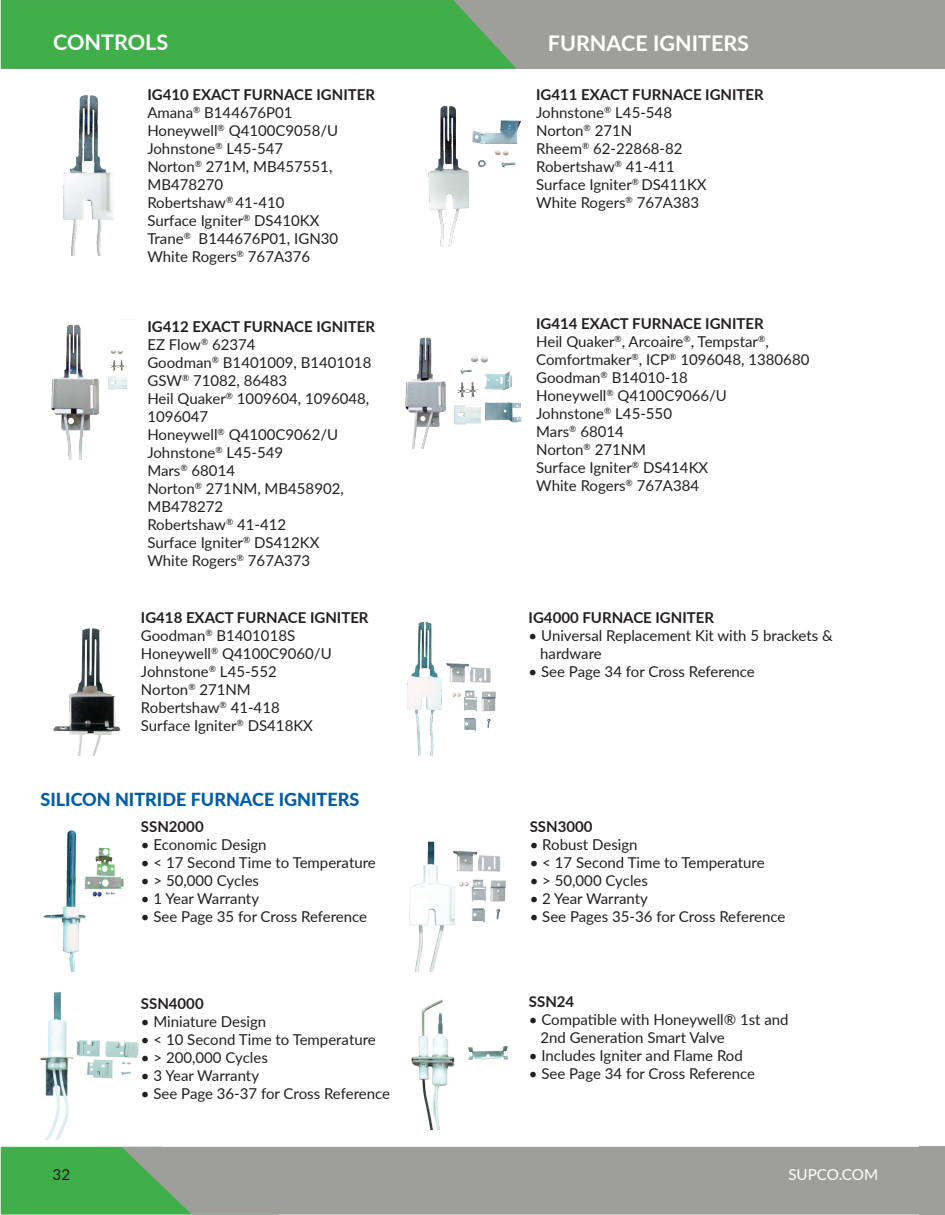
<style>
.page{position:relative;width:945px;height:1215px;background:#fff}
.page>*{position:absolute;margin:0;border:0;box-sizing:border-box;transform-origin:0 0}
.t1{font:700 21.6px "Lato";color:#fff}
.t2{font:800 18px "Lato";color:#015da7}
.t3{font:15.15px "Lato";color:#fff}
.t4{font:15.15px "Lato";color:#231f20}
.t5{font:15px/18px "Lato";color:#231f20}
.t6{font:700 15px "Lato";color:#231f20}
.s1{font-weight:700}
</style>
<div class="page">
<div style="left:932px;top:0;width:13px;height:69px;background:#9e9e9b"></div>
<div style="left:1px;top:0;width:931px;height:69px;background:#9e9e9b"></div>
<svg style="left:1px;top:0;width:515px;height:69px;background:#46ac4e"></svg>
<div style="left:1px;top:1147px;width:121px;height:68px;background:#40ae49"></div>
<div style="left:122px;top:1147px;width:798px;height:68px;background:#9e9e9b"></div>
<div style="left:920px;top:1147px;width:25px;height:68px;background:#9e9e9b"></div>
<img style="left:43px;top:830px;width:81px;height:141px">
<img style="left:409px;top:841px;width:97px;height:131px">
<img style="left:40px;top:992px;width:99px;height:148px">
<img style="left:411px;top:999px;width:98px;height:130px">
<img style="left:63px;top:95px;width:51px;height:161px">
<img style="left:428px;top:105px;width:94px;height:141px">
<img style="left:51px;top:324px;width:77px;height:135px">
<img style="left:405px;top:337px;width:117px;height:112px">
<img style="left:53px;top:628px;width:68px;height:128px">
<img style="left:407px;top:621px;width:89px;height:134px">
<h1 class="t1" style="left:53px;top:27px;width:117px">CONTROLS</h1>
<h1 class="t1" style="left:548px;top:27px;width:203px">FURNACE IGNITERS</h1>
<p class="t5" style="left:147px;top:85px;width:229px"><span class="s1">IG410 EXACT FURNACE IGNITER<br></span>Amana<sup>®</sup> B144676P01<br>Honeywell<sup>®</sup> Q4100C9058/U<br>Johnstone<sup>®</sup> L45-547<br>Norton<sup>®</sup> 271M, MB457551,<br>MB478270<br>Robertshaw<sup>®</sup> 41-410<br>Surface Igniter<sup>®</sup> DS410KX<br>Trane<sup>®</sup> B144676P01, IGN30<br>White Rogers<sup>®</sup> 767A376</p>
<p class="t5" style="left:536px;top:85px;width:229px"><span class="s1">IG411 EXACT FURNACE IGNITER<br></span>Johnstone<sup>®</sup> L45-548<br>Norton<sup>®</sup> 271N<br>Rheem<sup>®</sup> 62-22868-82<br>Robertshaw<sup>®</sup> 41-411<br>Surface Igniter<sup>®</sup> DS411KX<br>White Rogers<sup>®</sup> 767A383</p>
<p class="t5" style="left:147px;top:316px;width:229px"><span class="s1">IG412 EXACT FURNACE IGNITER<br></span>EZ Flow<sup>®</sup> 62374<br>Goodman<sup>®</sup> B1401009, B1401018<br>GSW<sup>®</sup> 71082, 86483<br>Heil Quaker<sup>®</sup> 1009604, 1096048,<br>1096047<br>Honeywell<sup>®</sup> Q4100C9062/U<br>Johnstone<sup>®</sup> L45-549<br>Mars<sup>®</sup> 68014<br>Norton<sup>®</sup> 271NM, MB458902,<br>MB478272<br>Robertshaw<sup>®</sup> 41-412<br>Surface Igniter<sup>®</sup> DS412KX<br>White Rogers<sup>®</sup> 767A373</p>
<p class="t5" style="left:536px;top:314px;width:275px"><span class="s1">IG414 EXACT FURNACE IGNITER<br></span>Heil Quaker<sup>®</sup>, Arcoaire<sup>®</sup>, Tempstar<sup>®</sup>,<br>Comfortmaker<sup>®</sup>, ICP<sup>®</sup> 1096048, 1380680<br>Goodman<sup>®</sup> B14010-18<br>Honeywell<sup>®</sup> Q4100C9066/U<br>Johnstone<sup>®</sup> L45-550<br>Mars<sup>®</sup> 68014<br>Norton<sup>®</sup> 271NM<br>Surface Igniter<sup>®</sup> DS414KX<br>White Rogers<sup>®</sup> 767A384</p>
<p class="t5" style="left:141px;top:608px;width:229px"><span class="s1">IG418 EXACT FURNACE IGNITER<br></span>Goodman<sup>®</sup> B1401018S<br>Honeywell<sup>®</sup> Q4100C9060/U<br>Johnstone<sup>®</sup> L45-552<br>Norton<sup>®</sup> 271NM<br>Robertshaw<sup>®</sup> 41-418<br>Surface Igniter<sup>®</sup> DS418KX</p>
<p class="t6" style="left:529px;top:607px;width:187px">IG4000 FURNACE IGNITER</p>
<p class="t5" style="left:540px;top:626px;width:294px;text-indent:-12px">• Universal Replacement Kit with 5 brackets &amp; hardware</p>
<p class="t5" style="left:529px;top:662px;width:228px">• See Page 34 for Cross Reference</p>
<p class="t2" style="left:40px;top:786px;width:320px">SILICON NITRIDE FURNACE IGNITERS</p>
<p class="t6" style="left:141px;top:816px;width:64px">SSN2000</p>
<p class="t5" style="left:141px;top:835px;width:127px">• Economic Design</p>
<p class="t5" style="left:141px;top:853px;width:236px">• &lt; 17 Second Time to Temperature</p>
<p class="t5" style="left:141px;top:871px;width:120px">• &gt; 50,000 Cycles</p>
<p class="t5" style="left:141px;top:889px;width:120px">• 1 Year Warranty</p>
<p class="t5" style="left:141px;top:907px;width:228px">• See Page 35 for Cross Reference</p>
<p class="t6" style="left:141px;top:993px;width:64px">SSN4000</p>
<p class="t5" style="left:141px;top:1012px;width:127px">• Miniature Design</p>
<p class="t5" style="left:141px;top:1030px;width:236px">• &lt; 10 Second Time to Temperature</p>
<p class="t5" style="left:141px;top:1048px;width:128px">• &gt; 200,000 Cycles</p>
<p class="t5" style="left:141px;top:1066px;width:120px">• 3 Year Warranty</p>
<p class="t5" style="left:141px;top:1084px;width:251px">• See Page 36-37 for Cross Reference</p>
<p class="t6" style="left:530px;top:816px;width:64px">SSN3000</p>
<p class="t5" style="left:530px;top:835px;width:109px">• Robust Design</p>
<p class="t5" style="left:530px;top:853px;width:236px">• &lt; 17 Second Time to Temperature</p>
<p class="t5" style="left:530px;top:871px;width:120px">• &gt; 50,000 Cycles</p>
<p class="t5" style="left:530px;top:889px;width:120px">• 2 Year Warranty</p>
<p class="t5" style="left:530px;top:907px;width:257px">• See Pages 35-36 for Cross Reference</p>
<p class="t6" style="left:529px;top:990px;width:47px">SSN24</p>
<p class="t5" style="left:540px;top:1010px;width:250px;text-indent:-12px">• Compatible with Honeywell® 1st and<br>2nd Generation Smart Valve</p>
<p class="t5" style="left:529px;top:1046px;width:216px">• Includes Igniter and Flame Rod</p>
<p class="t5" style="left:529px;top:1064px;width:228px">• See Page 34 for Cross Reference</p>
<p class="t4" style="left:53px;top:1164px;width:19px">32</p>
<p class="t3" style="left:788px;top:1164px;width:91px">SUPCO.COM</p>
</div>
